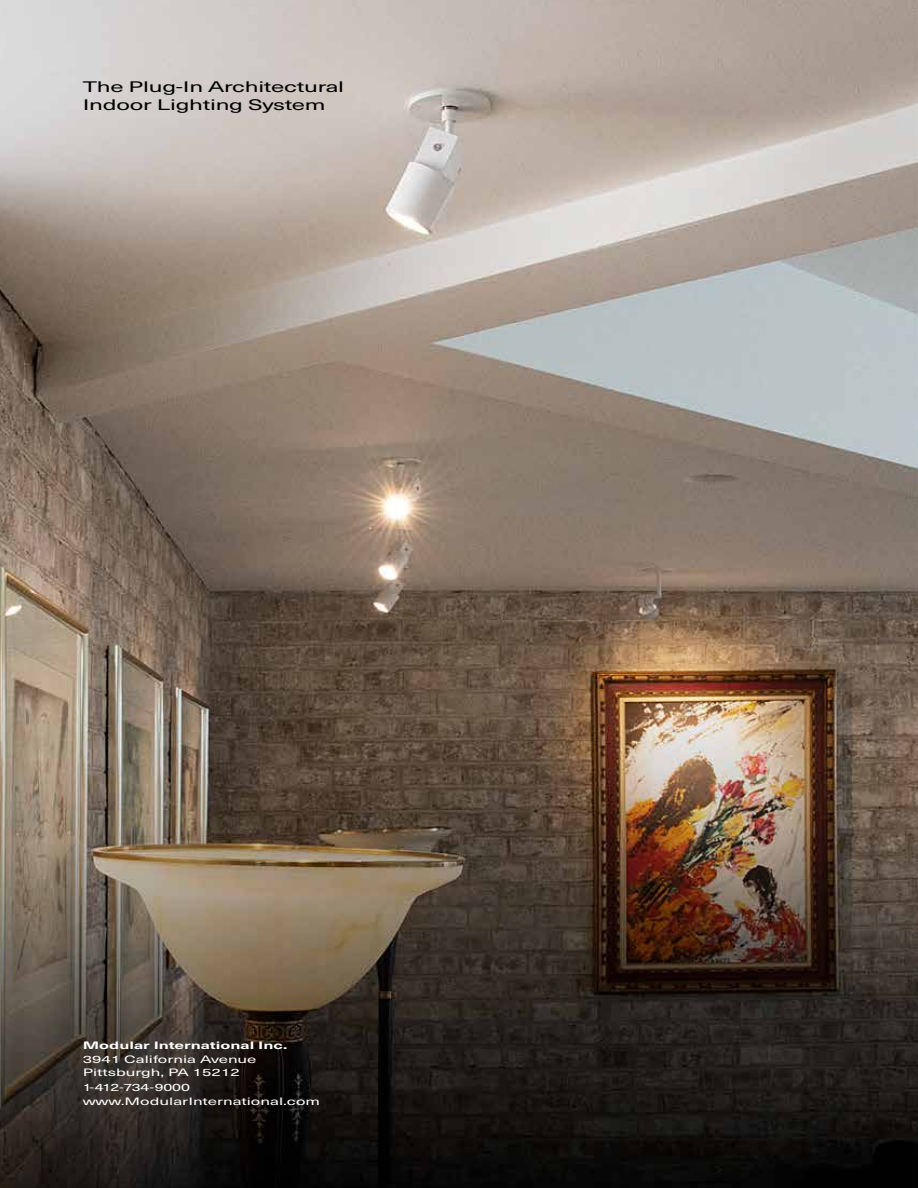
<style>
.page{position:relative;width:918px;height:1188px;background:#fff}
.page>*{position:absolute;margin:0;border:0;box-sizing:border-box;transform-origin:0 0}
.t1{font:15px/18px "Neue Haas Unica W1 G";letter-spacing:-.01em;color:#000;scale:1.6 1}
.t2{font:10.5px/13.5px "Neue Haas Unica W1 G";color:#fff;scale:1.5 1}
.t3{font:10.5px/13.5px "Neue Haas Unica W1 G";color:#fff;scale:1.6 1}
.t4{font:700 10.5px "Neue Haas Unica W1 G";color:#fff;scale:1.6 1}
</style>
<div class="page">
<img style="left:0;top:0;width:918px;height:1188px">
<p class="t1" style="left:83px;top:77px;width:165px">The Plug-In Architectural<br>Indoor Lighting System</p>
<p class="t4" style="left:83px;top:1037px;width:129px">Modular International Inc.</p>
<p class="t3" style="left:83px;top:1052px;width:110px">3941 California Avenue<br>Pittsburgh, PA 15212</p>
<p class="t2" style="left:83px;top:1080px;width:160px">1-412-734-9000 www.ModularInternational.com</p>
</div>
